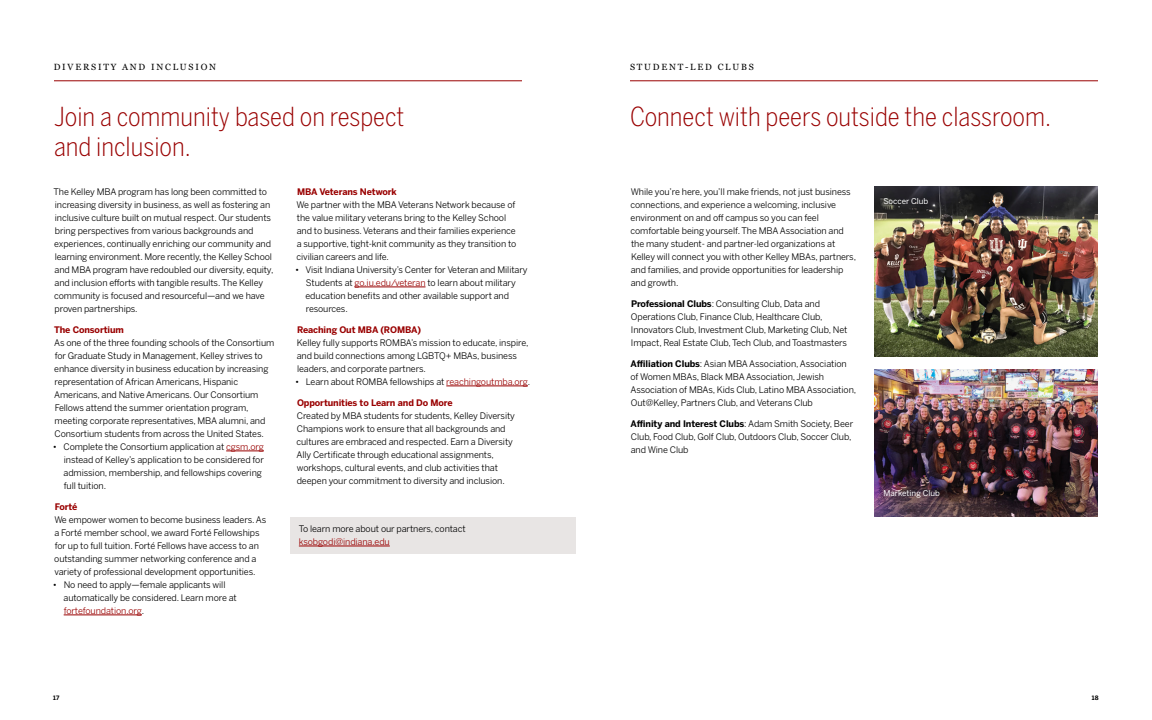
<style>
.page{position:relative;width:1152px;height:720px;background:#fff}
.page>*{position:absolute;margin:0;border:0;box-sizing:border-box;transform-origin:0 0}
.H1{font:300 26px/30px "Benton Sans Cond";color:#900}
.Bullets{font:9px/13px "Benton Sans";letter-spacing:-.01em;color:#000}
.t1{font:9px "Georgia Pro";letter-spacing:.2em;color:#000}
.t2{font:8px "Benton Sans";color:#fff}
.t3{font:700 6px "Benton Sans";color:#000}
.s1{font-weight:700;color:#900}
.s2{color:#900}
.s3{font-weight:700}
</style>
<div class="page">
<div style="left:291px;top:517px;width:285px;height:36px;background:#e8e5e4"></div>
<hr style="left:299px;top:546px;width:91px;height:1px;background:#900">
<hr style="left:226px;top:451px;width:38px;height:1px;background:#900">
<hr style="left:64px;top:615px;width:78px;height:1px;background:#900">
<hr style="left:355px;top:287px;width:71px;height:1px;background:#900">
<hr style="left:446px;top:386px;width:82px;height:1px;background:#900">
<img style="left:874px;top:186px;width:224px;height:170px">
<img style="left:874px;top:369px;width:224px;height:147px">
<hr style="left:54px;top:81px;width:468px;height:1px;background:#900">
<hr style="left:630px;top:81px;width:468px;height:1px;background:#900">
<h1 class="t1" style="left:54px;top:62px;width:164px">DIVERSITY AND INCLUSION</h1>
<p class="t1" style="left:630px;top:62px;width:125px">STUDENT-LED CLUBS</p>
<h2 class="H1" style="left:54px;top:101px;width:352px">Join a community based on respect and inclusion.</h2>
<h2 class="H1" style="left:630px;top:101px;width:423px">Connect with peers outside the classroom.</h2>
<p class="Bullets" style="left:53px;top:185px;width:222px">The Kelley MBA program has long been committed to increasing diversity in business, as well as fostering an inclusive culture built on mutual respect. Our students bring perspectives from various backgrounds and experiences, continually enriching our community and learning environment. More recently, the Kelley School and MBA program have redoubled our diversity, equity, and inclusion efforts with tangible results. The Kelley community is focused and resourceful—and we have proven partnerships.</p>
<p class="Bullets" style="left:54px;top:323px;width:222px"><span class="s1">The Consortium<br></span>As one of the three founding schools of the Consortium for Graduate Study in Management, Kelley strives to enhance diversity in business education by increasing representation of African Americans, Hispanic Americans, and Native Americans. Our Consortium Fellows attend the summer orientation program, meeting corporate representatives, MBA alumni, and Consortium students from across the United States.</p>
<p class="Bullets" style="left:64px;top:440px;width:202px;text-indent:-11px">• Complete the Consortium application at <span class="s2">cgsm.org </span>instead of Kelley’s application to be considered for admission, membership, and fellowships covering full tuition.</p>
<p class="Bullets" style="left:54px;top:500px;width:213px"><span class="s1">Forté<br></span>We empower women to become business leaders. As a Forté member school, we award Forté Fellowships for up to full tuition. Forté Fellows have access to an outstanding summer networking conference and a variety of professional development opportunities.</p>
<p class="Bullets" style="left:64px;top:578px;width:175px;text-indent:-11px">• No need to apply—female applicants will automatically be considered. Learn more at <span class="s2">fortefoundation.org</span>.</p>
<p class="Bullets" style="left:296px;top:185px;width:221px"><span class="s1">MBA Veterans Network<br></span>We partner with the MBA Veterans Network because of the value military veterans bring to the Kelley School and to business. Veterans and their families experience a supportive, tight-knit community as they transition to civilian careers and life.</p>
<p class="Bullets" style="left:305px;top:263px;width:224px;text-indent:-10px">• Visit Indiana University’s Center for Veteran and Military Students at <span class="s2">go.iu.edu/veteran</span> to learn about military education benefits and other available support and resources.</p>
<p class="Bullets" style="left:297px;top:323px;width:233px"><span class="s1">Reaching Out MBA (ROMBA)<br></span>Kelley fully supports ROMBA’s mission to educate, inspire, and build connections among LGBTQ+ MBAs, business leaders, and corporate partners.</p>
<p class="Bullets" style="left:295px;top:375px;width:237px">• Learn about ROMBA fellowships at <span class="s2">reachingoutmba.org</span>.</p>
<p class="Bullets" style="left:296px;top:396px;width:220px"><span class="s1">Opportunities to Learn and Do More<br></span>Created by MBA students for students, Kelley Diversity Champions work to ensure that all backgrounds and cultures are embraced and respected. Earn a Diversity Ally Certificate through educational assignments, workshops, cultural events, and club activities that deepen your commitment to diversity and inclusion.</p>
<p class="Bullets" style="left:299px;top:522px;width:168px">To learn more about our partners, contact <span class="s2">ksobgodi@indiana.edu</span></p>
<p class="t3" style="left:53px;top:694px;width:8px">17</p>
<p class="Bullets" style="left:631px;top:185px;width:227px">While you’re here, you’ll make friends, not just business connections, and experience a welcoming, inclusive environment on and off campus so you can feel comfortable being yourself. The MBA Association and the many student- and partner-led organizations at Kelley will connect you with other Kelley MBAs, partners, and families, and provide opportunities for leadership and growth.</p>
<p class="Bullets" style="left:631px;top:297px;width:218px"><span class="s3">Professional Clubs</span>: Consulting Club, Data and Operations Club, Finance Club, Healthcare Club, Innovators Club, Investment Club, Marketing Club, Net Impact, Real Estate Club, Tech Club, and Toastmasters</p>
<p class="Bullets" style="left:630px;top:357px;width:227px"><span class="s3">Affiliation Clubs</span>: Asian MBA Association, Association of Women MBAs, Black MBA Association, Jewish Association of MBAs, Kids Club, Latino MBA Association, Out@Kelley, Partners Club, and Veterans Club</p>
<p class="Bullets" style="left:631px;top:417px;width:224px"><span class="s3">Affinity and Interest Clubs</span>: Adam Smith Society, Beer<br>Club, Food Club, Golf Club, Outdoors Club, Soccer Club, and Wine Club</p>
<p class="t2" style="left:883px;top:196px;width:46px">Soccer Club</p>
<p class="t2" style="left:883px;top:489px;width:58px">Marketing Club</p>
<p class="t3" style="left:1092px;top:694px;width:8px">18</p>
</div>
